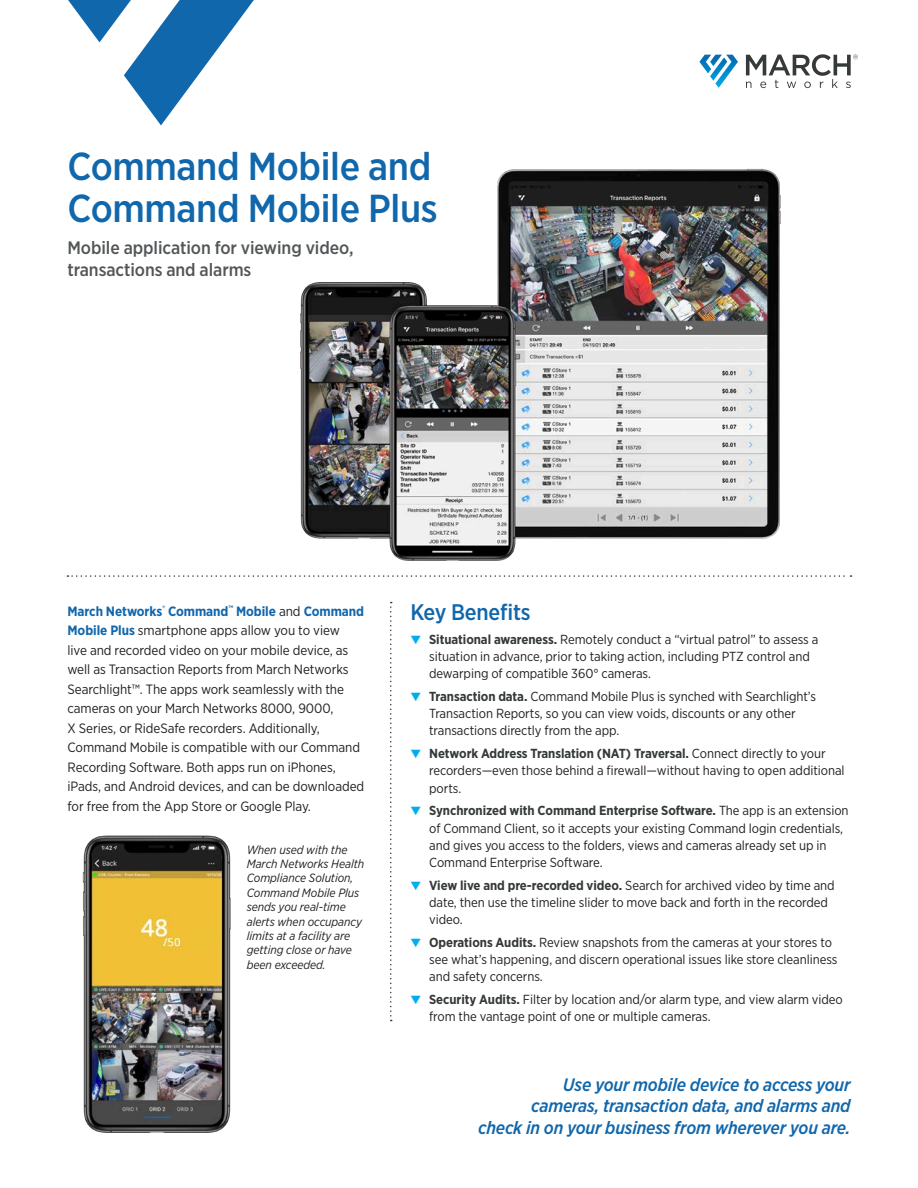
<style>
.page{position:relative;width:918px;height:1188px;background:#fff}
.page>*{position:absolute;margin:0;border:0;box-sizing:border-box;transform-origin:0 0}
.t1{font:500 39px/42px "Gotham Narrow";letter-spacing:-.01em;color:#1167ac}
._15_pt_header{font:500 22.5px "Gotham Narrow";letter-spacing:-.01em;color:#1167ac}
.callout{font:italic 500 18px/21.8px "Gotham Narrow";letter-spacing:-.01em;color:#1167ac;text-align:right}
.subtitle{font:500 18px/21.6px "Gotham Narrow";letter-spacing:-.005em;color:#535658}
._9pt_body{font:13.5px/19.5px "Gotham Narrow";letter-spacing:-.005em;color:#231f20}
.Key_Benefits{font:13.2px/17.2px "Gotham Narrow";letter-spacing:-.005em;color:#231f20}
.t2{font:italic 12px/14.4px "Gotham Narrow";letter-spacing:-.005em;color:#231f20}
.s1{font-weight:700;color:#1167ac}
.s2{color:#00aeef}
.s3{font-weight:700;color:#35393a}
</style>
<div class="page">
<svg style="left:68px;top:0;width:186px;height:125px"></svg>
<svg style="left:699px;top:55px;width:39px;height:33px"></svg>
<svg style="left:746px;top:54px;width:112px;height:34px"></svg>
<svg style="left:390px;top:602px;width:2px;height:419px"></svg>
<svg style="left:68px;top:575px;width:783px;height:2px"></svg>
<img style="left:301px;top:169px;width:480px;height:392px">
<img style="left:82px;top:835px;width:149px;height:298px">
<h1 class="t1" style="left:68px;top:144px;width:372px">Command Mobile and<br>Command Mobile Plus</h1>
<h2 class="subtitle" style="left:68px;top:237px;width:288px">Mobile application for viewing video, transactions and alarms</h2>
<p class="_9pt_body" style="left:67px;top:601px;width:298px"><span class="s1">March Networks</span><sup>®</sup> <span class="s1">Command</span><sup>™</sup> <span class="s1">Mobile</span> and <span class="s1">Command Mobile Plus</span> smartphone apps allow you to view<br>live and recorded video on your mobile device, as well as Transaction Reports from March Networks Searchlight™. The apps work seamlessly with the cameras on your March Networks 8000, 9000,<br>X Series, or RideSafe recorders. Additionally, Command Mobile is compatible with our Command Recording Software. Both apps run on iPhones, iPads, and Android devices, and can be downloaded for free from the App Store or Google Play.</p>
<h4 class="_15_pt_header" style="left:410px;top:598px;width:122px">Key Benefits</h4>
<h3 class="Key_Benefits" style="left:429px;top:630px;width:391px;text-indent:-19px"><span class="s2">▼</span> <span class="s3">Situational awareness.</span> Remotely conduct a “virtual patrol” to assess a situation in advance, prior to taking action, including PTZ control and dewarping of compatible 360° cameras.</h3>
<h3 class="Key_Benefits" style="left:429px;top:687px;width:388px;text-indent:-19px"><span class="s2">▼</span> <span class="s3">Transaction data.</span> Command Mobile Plus is synched with Searchlight’s<br>Transaction Reports, so you can view voids, discounts or any other transactions directly from the app.</h3>
<h3 class="Key_Benefits" style="left:429px;top:745px;width:417px;text-indent:-19px"><span class="s2">▼</span> <span class="s3">Network Address Translation (NAT) Traversal.</span> Connect directly to your recorders—even those behind a firewall—without having to open additional ports.</h3>
<h3 class="Key_Benefits" style="left:429px;top:802px;width:421px;text-indent:-19px"><span class="s2">▼</span> <span class="s3">Synchronized with Command Enterprise Software.</span> The app is an extension of Command Client, so it accepts your existing Command login credentials, and gives you access to the folders, views and cameras already set up in Command Enterprise Software.</h3>
<h3 class="Key_Benefits" style="left:429px;top:876px;width:407px;text-indent:-19px"><span class="s2">▼</span> <span class="s3">View live and pre-recorded video.</span> Search for archived video by time and date, then use the timeline slider to move back and forth in the recorded video.</h3>
<h3 class="Key_Benefits" style="left:429px;top:933px;width:410px;text-indent:-19px"><span class="s2">▼</span> <span class="s3">Operations Audits.</span> Review snapshots from the cameras at your stores to see what’s happening, and discern operational issues like store cleanliness and safety concerns.</h3>
<h3 class="Key_Benefits" style="left:429px;top:990px;width:415px;text-indent:-19px"><span class="s2">▼</span> <span class="s3">Security Audits.</span> Filter by location and/or alarm type, and view alarm video from the vantage point of one or multiple cameras.</h3>
<p class="t2" style="left:247px;top:842px;width:119px">When used with the<br>March Networks Health<br>Compliance Solution,<br>Command Mobile Plus sends you real-time alerts when occupancy limits at a facility are getting close or have been exceeded.</p>
<p class="callout" style="left:478px;top:1073px;width:374px">Use your mobile device to access your<br>cameras, transaction data, and alarms and<br>check in on your business from wherever you are.</p>
</div>
